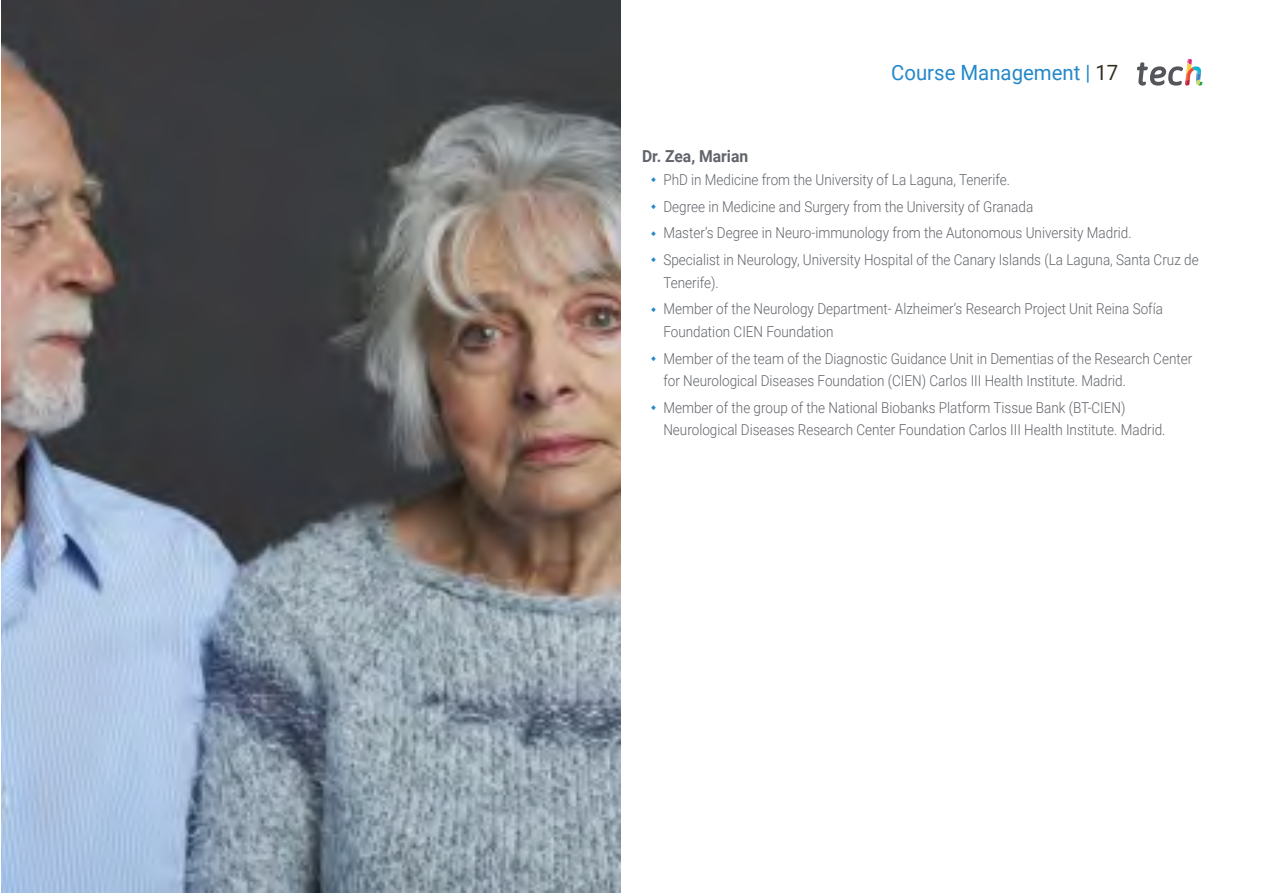
<style>
.page{position:relative;width:1263px;height:893px;background:#fff}
.page>*{position:absolute;margin:0;border:0;box-sizing:border-box;transform-origin:0 0}
.t1{font:21px "Roboto";color:#2488c9}
.t2{font:700 16.5px "Roboto";color:#61646a;scale:.95 1}
.t3{font:300 15px/26.7px "Roboto";color:#61646a;scale:.9 1}
.s1{color:#312e20}
</style>
<div class="page">
<img style="left:1px;top:0;width:620px;height:893px">
<svg style="left:1137px;top:59px;width:65px;height:27px"></svg>
<h1 class="t1" style="left:891px;top:57px;width:229px">Course Management | <span class="s1">17</span></h1>
<p class="t2" style="left:642px;top:145px;width:113px">Dr. Zea, Marian</p>
<p class="t3" style="left:663px;top:166px;width:596px">PhD in Medicine from the University of La Laguna, Tenerife.<br>Degree in Medicine and Surgery from the University of Granada<br>Master’s Degree in Neuro-immunology from the Autonomous University Madrid.<br>Specialist in Neurology, University Hospital of the Canary Islands (La Laguna, Santa Cruz de</p>
<p class="t3" style="left:663px;top:268px;width:557px">Tenerife).<br>Member of the Neurology Department- Alzheimer’s Research Project Unit Reina Sofía</p>
<p class="t3" style="left:663px;top:318px;width:589px">Foundation CIEN Foundation<br>Member of the team of the Diagnostic Guidance Unit in Dementias of the Research Center</p>
<p class="t3" style="left:663px;top:367px;width:515px">for Neurological Diseases Foundation (CIEN) Carlos III Health Institute. Madrid.<br>Member of the group of the National Biobanks Platform Tissue Bank (BT-CIEN)</p>
<p class="t3" style="left:663px;top:416px;width:559px">Neurological Diseases Research Center Foundation Carlos III Health Institute. Madrid.</p>
</div>
